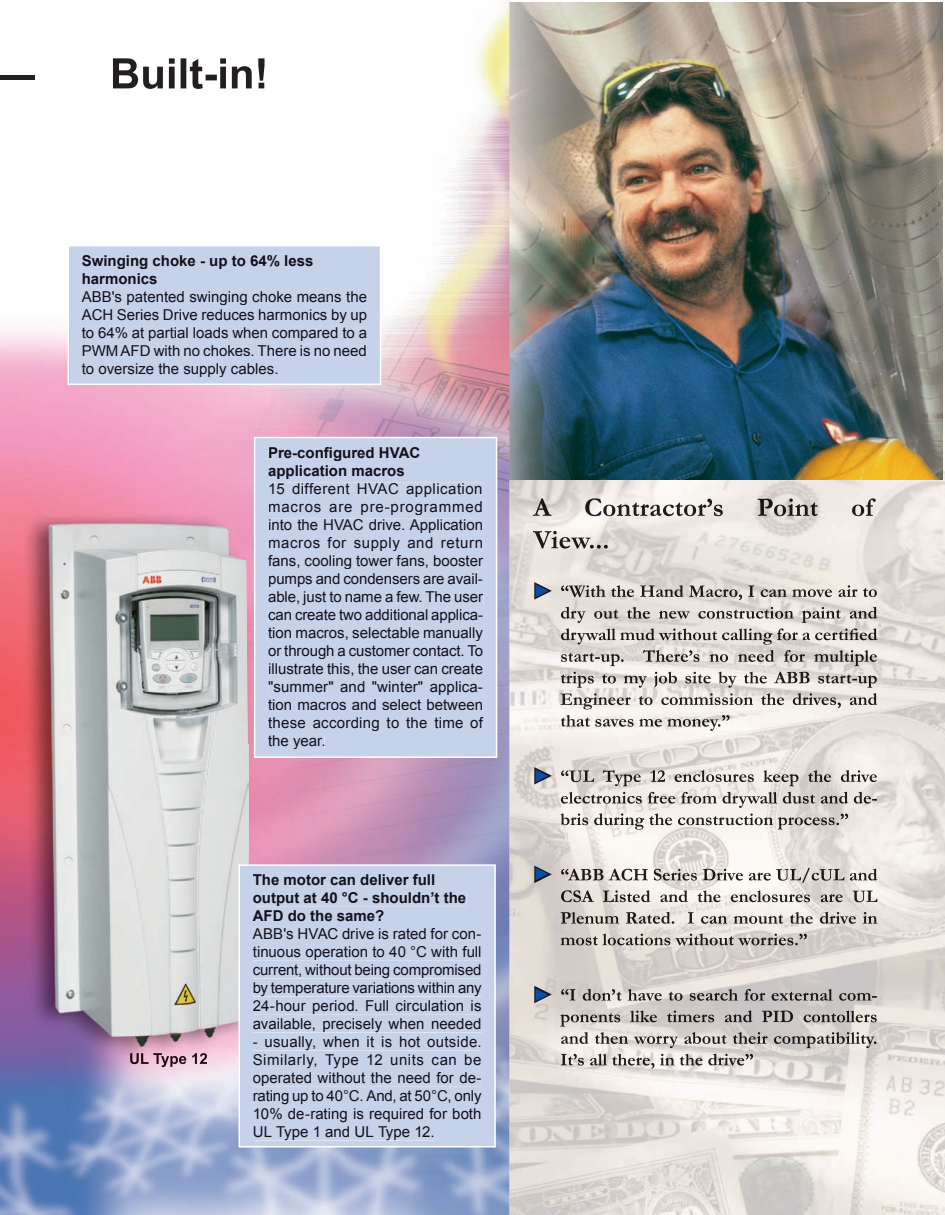
<style>
.page{position:relative;width:945px;height:1215px;background:#fff}
.page>*{position:absolute;margin:0;border:0;box-sizing:border-box;transform-origin:0 0}
.t1{font:18px "Arial";color:#0a4fa2}
.t2{font:15px/18px "Arial";color:#12111c;text-align:justify}
.t3{font:700 15px/18px "Arial";color:#12111c}
.s1{font-weight:700}
.s2{font-style:inherit}
</style>
<div class="page">
<img style="left:509px;top:471px;width:436px;height:744px">
<img style="left:509px;top:2px;width:433px;height:477px">
<img style="left:533px;top:498px;width:345px;height:18px">
<img style="left:533px;top:531px;width:75px;height:18px">
<img style="left:534px;top:582px;width:18px;height:18px">
<img style="left:561px;top:585px;width:317px;height:15px">
<img style="left:561px;top:607px;width:317px;height:16px">
<img style="left:561px;top:628px;width:317px;height:17px">
<img style="left:561px;top:650px;width:317px;height:16px">
<img style="left:561px;top:672px;width:317px;height:16px">
<img style="left:561px;top:693px;width:317px;height:16px">
<img style="left:561px;top:715px;width:169px;height:16px">
<img style="left:534px;top:767px;width:18px;height:18px">
<img style="left:561px;top:770px;width:317px;height:16px">
<img style="left:561px;top:792px;width:316px;height:16px">
<img style="left:561px;top:813px;width:287px;height:17px">
<img style="left:534px;top:866px;width:18px;height:17px">
<img style="left:561px;top:868px;width:317px;height:15px">
<img style="left:561px;top:890px;width:317px;height:12px">
<img style="left:561px;top:912px;width:317px;height:12px">
<img style="left:561px;top:934px;width:246px;height:11px">
<img style="left:534px;top:986px;width:18px;height:17px">
<img style="left:561px;top:989px;width:316px;height:12px">
<img style="left:560px;top:1010px;width:318px;height:17px">
<img style="left:561px;top:1032px;width:317px;height:16px">
<img style="left:561px;top:1054px;width:192px;height:15px">
<img style="left:0;top:365px;width:248px;height:850px">
<img style="left:248px;top:1121px;width:261px;height:94px">
<img style="left:458px;top:0;width:51px;height:1121px">
<img style="left:248px;top:743px;width:210px;height:121px">
<img style="left:248px;top:385px;width:52px;height:358px">
<img style="left:300px;top:365px;width:158px;height:72px">
<img style="left:0;top:75px;width:68px;height:290px">
<img style="left:381px;top:169px;width:77px;height:196px">
<svg style="left:241px;top:867px;width:252px;height:278px;background:#c7d3ea"></svg>
<div style="left:253px;top:874px;width:182px;height:11px;background:#c6d2ea"></div>
<div style="left:253px;top:892px;width:213px;height:14px;background:#c6d2ea"></div>
<div style="left:253px;top:910px;width:131px;height:11px;background:#c6d2ea"></div>
<div style="left:253px;top:928px;width:228px;height:11px;background:#c6d2ea"></div>
<div style="left:253px;top:946px;width:229px;height:14px;background:#c6d2ea"></div>
<div style="left:253px;top:965px;width:229px;height:13px;background:#c6d2ea"></div>
<div style="left:254px;top:983px;width:228px;height:13px;background:#c6d2ea"></div>
<div style="left:253px;top:1000px;width:229px;height:14px;background:#c6d2ea"></div>
<div style="left:253px;top:1019px;width:229px;height:13px;background:#c6d2ea"></div>
<div style="left:253px;top:1037px;width:229px;height:13px;background:#c6d2ea"></div>
<div style="left:253px;top:1054px;width:229px;height:14px;background:#c6d2ea"></div>
<div style="left:253px;top:1072px;width:228px;height:14px;background:#c6d2ea"></div>
<div style="left:254px;top:1090px;width:228px;height:14px;background:#c6d2ea"></div>
<div style="left:254px;top:1108px;width:228px;height:14px;background:#c6d2ea"></div>
<div style="left:254px;top:1126px;width:180px;height:14px;background:#c6d2ea"></div>
<div style="left:238px;top:864px;width:258px;height:284px;border:2px solid #fff"></div>
<div style="left:71px;top:248px;width:307px;height:134px;background:#c6d2ea"></div>
<div style="left:82px;top:255px;width:231px;height:14px;background:#c6d2ea"></div>
<div style="left:83px;top:273px;width:74px;height:11px;background:#c6d2ea"></div>
<div style="left:82px;top:291px;width:285px;height:14px;background:#c6d2ea"></div>
<div style="left:82px;top:309px;width:285px;height:14px;background:#c6d2ea"></div>
<div style="left:82px;top:327px;width:285px;height:14px;background:#c6d2ea"></div>
<div style="left:83px;top:345px;width:284px;height:11px;background:#c6d2ea"></div>
<div style="left:82px;top:363px;width:195px;height:14px;background:#c6d2ea"></div>
<div style="left:68px;top:245px;width:313px;height:140px;border:2px solid #fff"></div>
<div style="left:257px;top:440px;width:237px;height:315px;background:#c6d2ea"></div>
<div style="left:269px;top:447px;width:151px;height:14px;background:#c6d2ea"></div>
<div style="left:269px;top:465px;width:135px;height:14px;background:#c6d2ea"></div>
<div style="left:270px;top:483px;width:213px;height:14px;background:#c6d2ea"></div>
<div style="left:269px;top:501px;width:214px;height:14px;background:#c6d2ea"></div>
<div style="left:269px;top:519px;width:214px;height:14px;background:#c6d2ea"></div>
<div style="left:269px;top:537px;width:214px;height:14px;background:#c6d2ea"></div>
<div style="left:268px;top:555px;width:215px;height:14px;background:#c6d2ea"></div>
<div style="left:269px;top:573px;width:214px;height:14px;background:#c6d2ea"></div>
<div style="left:269px;top:591px;width:214px;height:14px;background:#c6d2ea"></div>
<div style="left:269px;top:609px;width:214px;height:14px;background:#c6d2ea"></div>
<div style="left:268px;top:627px;width:215px;height:14px;background:#c6d2ea"></div>
<div style="left:269px;top:645px;width:214px;height:14px;background:#c6d2ea"></div>
<div style="left:269px;top:663px;width:214px;height:13px;background:#c6d2ea"></div>
<div style="left:269px;top:681px;width:214px;height:14px;background:#c6d2ea"></div>
<div style="left:268px;top:699px;width:215px;height:11px;background:#c6d2ea"></div>
<div style="left:268px;top:717px;width:216px;height:14px;background:#c6d2ea"></div>
<div style="left:268px;top:735px;width:56px;height:14px;background:#c6d2ea"></div>
<div style="left:254px;top:437px;width:243px;height:321px;border:2px solid #fff"></div>
<img style="left:130px;top:1053px;width:77px;height:14px">
<img style="left:113px;top:58px;width:151px;height:31px">
<img style="left:0;top:76px;width:35px;height:4px">
<p class="t3" style="left:82px;top:252px;width:233px">Swinging choke - up to 64% less harmonics</p>
<p class="t2" style="left:82px;top:287px;width:287px">ABB's patented swinging choke means the ACH Series Drive reduces harmonics by up to 64% at partial loads when compared to a PWM AFD with no chokes. There is no need to oversize the supply cables.</p>
<p class="t2" style="left:268px;top:443px;width:216px;text-align:left"><span class="s1">Pre-configured HVAC application macros<br></span>1<span class="s2">5</span> different HVAC application macros are pre-programmed into the HVAC drive. Application macros for supply and return fans, cooling tower fans, booster pumps and condensers are avail&shy;able, just to name a few. The user can create two additional applica&shy;tion macros, selectable manually or through a customer contact. To illustrate this, the user can create "summer" and "winter" applica&shy;tion macros and select between these according to the time of the year.</p>
<p class="t3" style="left:253px;top:871px;width:215px">The motor can deliver full output at 40 °C - shouldn’t the<br>AFD do the same?</p>
<p class="t2" style="left:253px;top:925px;width:230px">ABB's HVAC drive is rated for con&shy;tinuous operation to 40 °C with full current, without being compromised by temperature variations within any 24-hour period. Full circulation is available, precisely when needed</p>
<p class="t2" style="left:253px;top:1033px;width:230px">- usually, when it is hot outside.<br>Similarly, Type 12 units can be operated without the need for de&shy;rating up to 40°C. And, at 50°C, only 10% de-rating is required for both UL Type 1 and UL Type 12.</p>
<p class="t1" style="left:533px;top:578px;width:19px">►</p>
<p class="t1" style="left:533px;top:763px;width:19px">►</p>
<p class="t1" style="left:533px;top:862px;width:19px">►</p>
<p class="t1" style="left:533px;top:982px;width:19px">►</p>
</div>
